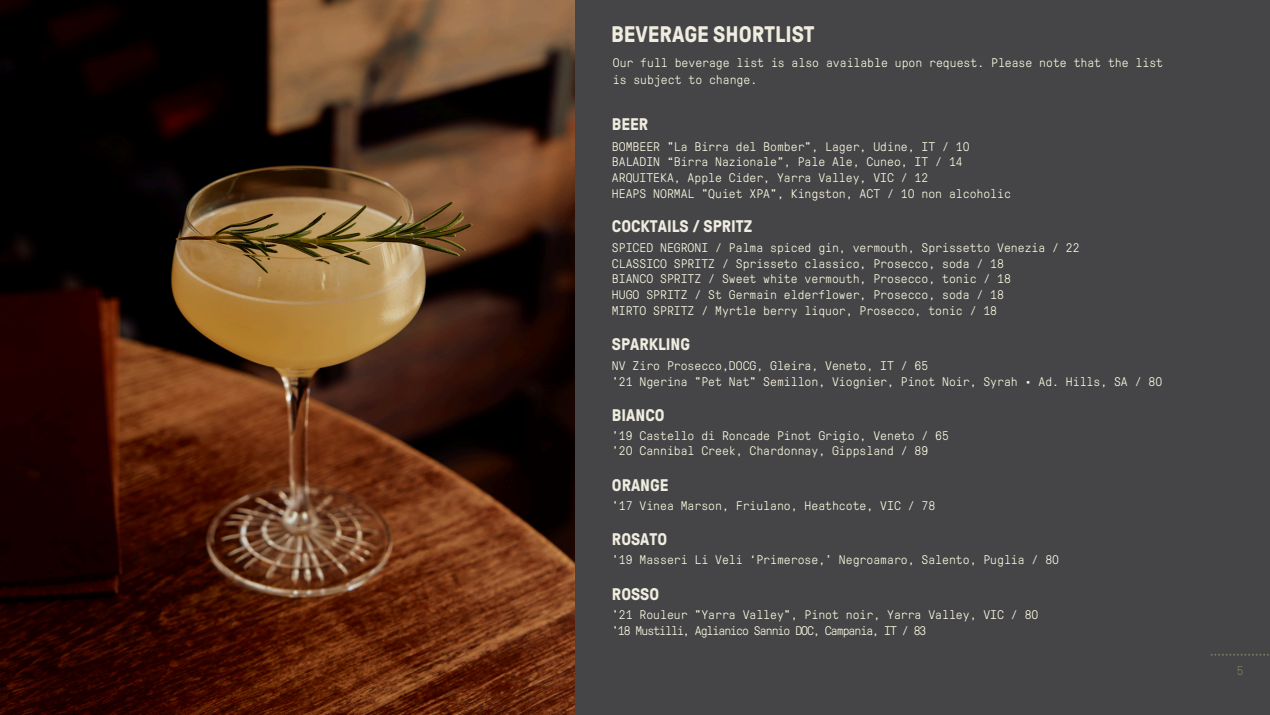
<style>
.page{position:relative;width:1270px;height:715px;background:#fff}
.page>*{position:absolute;margin:0;border:0;box-sizing:border-box;transform-origin:0 0}
.t1{font:700 22.5px "GT Pressura Pro";color:#efede0}
.t2{font:700 16.75px "GT Pressura Pro";color:#efede0}
.t3{font:300 12.5px/16.8px "GT Pressura Pro Mono";color:#fdfae2}
.t4{font:300 12.5px "GT Pressura Pro Mono";letter-spacing:-.075em;color:#fdfae2}
.t5{font:300 12.5px "GT Pressura Pro Mono";color:#767f60}
</style>
<div class="page">
<div style="left:0;top:0;width:1269px;height:714px;background:#454547"></div>
<svg style="left:1210px;top:654px;width:58px;height:1px"></svg>
<img style="left:0;top:0;width:574px;height:714px">
<h2 class="t1" style="left:611px;top:22px;width:205px">BEVERAGE SHORTLIST</h2>
<p class="t3" style="left:613px;top:55px;width:552px">Our full beverage list is also available upon request. Please note that the list is subject to change.</p>
<p class="t2" style="left:612px;top:115px;width:38px">BEER</p>
<p class="t3" style="left:612px;top:138px;width:359px">BOMBEER "La Birra del Bomber", Lager, Udine, IT / 10</p>
<p class="t3" style="left:612px;top:154px;width:352px">BALADIN “Birra Nazionale”, Pale Ale, Cuneo, IT / 14</p>
<p class="t3" style="left:612px;top:169px;width:318px">ARQUITEKA, Apple Cider, Yarra Valley, VIC / 12</p>
<h2 class="t3" style="left:612px;top:185px;width:400px">HEAPS NORMAL "Quiet XPA", Kingston, ACT / 10 non alcoholic</h2>
<p class="t2" style="left:612px;top:217px;width:142px">COCKTAILS / SPRITZ</p>
<p class="t3" style="left:612px;top:239px;width:469px">SPICED NEGRONI / Palma spiced gin, vermouth, Sprissetto Venezia / 22</p>
<p class="t3" style="left:612px;top:255px;width:393px">CLASSICO SPRITZ / Sprisseto classico, Prosecco, soda / 18</p>
<p class="t3" style="left:612px;top:271px;width:400px">BIANCO SPRITZ / Sweet white vermouth, Prosecco, tonic / 18</p>
<p class="t3" style="left:612px;top:286px;width:393px">HUGO SPRITZ / St Germain elderflower, Prosecco, soda / 18</p>
<h2 class="t3" style="left:612px;top:302px;width:387px">MIRTO SPRITZ / Myrtle berry liquor, Prosecco, tonic / 18</h2>
<p class="t2" style="left:612px;top:335px;width:80px">SPARKLING</p>
<p class="t3" style="left:612px;top:357px;width:318px">NV Ziro Prosecco,DOCG, Gleira, Veneto, IT / 65</p>
<p class="t3" style="left:612px;top:373px;width:552px">'21 Ngerina "Pet Nat" Semillon, Viognier, Pinot Noir, Syrah • Ad. Hills, SA / 80</p>
<p class="t2" style="left:612px;top:406px;width:54px">BIANCO</p>
<p class="t3" style="left:612px;top:427px;width:338px">’19 Castello di Roncade Pinot Grigio, Veneto / 65</p>
<h2 class="t3" style="left:612px;top:442px;width:318px">’20 Cannibal Creek, Chardonnay, Gippsland / 89</h2>
<h2 class="t2" style="left:612px;top:476px;width:58px">ORANGE</h2>
<p class="t3" style="left:612px;top:497px;width:325px">'17 Vinea Marson, Friulano, Heathcote, VIC / 78</p>
<h2 class="t2" style="left:612px;top:530px;width:57px">ROSATO</h2>
<p class="t3" style="left:612px;top:551px;width:448px">’19 Masseri Li Veli ‘Primerose,’ Negroamaro, Salento, Puglia / 80</p>
<p class="t2" style="left:612px;top:585px;width:49px">ROSSO</p>
<h2 class="t3" style="left:612px;top:606px;width:428px">'21 Rouleur "Yarra Valley", Pinot noir, Yarra Valley, VIC / 80</h2>
<p class="t4" style="left:612px;top:623px;width:316px">'18 Mustilli, Aglianico Sannio DOC, Campania, IT / 83</p>
<p class="t5" style="left:1236px;top:663px;width:8px">5</p>
</div>
